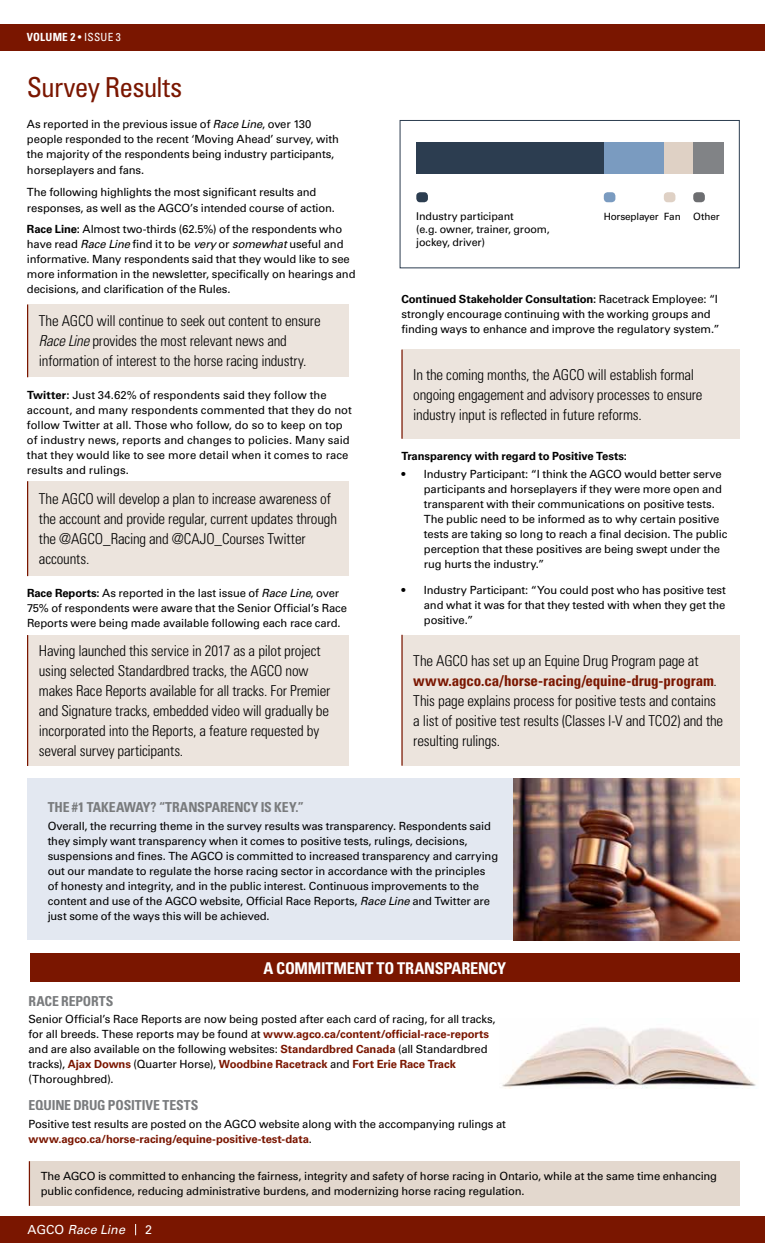
<style>
.page{position:relative;width:765px;height:1260px;background:#fff}
.page>*{position:absolute;margin:0;border:0;box-sizing:border-box;transform-origin:0 0}
.t1{font:condensed 27.5px "Univers LT Std";letter-spacing:-.03em;color:#7a1600}
.t2{font:700 condensed 16.25px "Univers LT Std";letter-spacing:-.015em;color:#fff}
.t3{font:300 condensed 15px/20px "Univers LT Std";letter-spacing:-.01em;color:#000}
.t4{font:700 condensed 13.75px "Univers LT Std";letter-spacing:-.01em;color:#797b7d}
.t5{font:italic 12.5px "Univers LT Std";letter-spacing:.005em;color:#fff}
.t6{font:12.5px "Univers LT Std";color:#fff}
.t7{font:11.25px/15px "Univers LT Std";letter-spacing:-.01em;color:#000}
.t8{font:700 11.25px "Univers LT Std";letter-spacing:-.005em;color:#000}
.t9{font:700 condensed 11.25px "Univers LT Std";letter-spacing:.02em;color:#fff}
.t10{font:10.75px/12.9px "Univers LT Std";letter-spacing:-.01em;color:#000}
.t11{font:10px "Univers LT Std";letter-spacing:-.02em;color:#000}
.s1{font-weight:400}
.s2{font-style:italic}
.s3{font-weight:700}
.s4{font-weight:700;color:#7a1600}
.s5{font-style:normal}
</style>
<div class="page">
<div style="left:0;top:1216px;width:765px;height:27px;background:#7a1600"></div>
<div style="left:0;top:24px;width:765px;height:26px;background:#7a1600"></div>
<div style="left:28px;top:305px;width:321px;height:72px;background:#ece4dd"></div>
<hr style="left:27px;top:305px;width:1px;height:72px;background:#7a1600">
<div style="left:28px;top:481px;width:321px;height:95px;background:#ece4dd"></div>
<hr style="left:27px;top:481px;width:1px;height:95px;background:#7a1600">
<div style="left:28px;top:635px;width:321px;height:131px;background:#ece4dd"></div>
<hr style="left:27px;top:635px;width:1px;height:131px;background:#7a1600">
<div style="left:402px;top:350px;width:338px;height:89px;background:#ece4dd"></div>
<hr style="left:401px;top:350px;width:2px;height:89px;background:#7a1600">
<div style="left:402px;top:635px;width:338px;height:131px;background:#ece4dd"></div>
<hr style="left:401px;top:635px;width:2px;height:131px;background:#7a1600">
<div style="left:28px;top:778px;width:711px;height:162px;background:#e3e8f1"></div>
<img style="left:513px;top:778px;width:227px;height:162px">
<img style="left:502px;top:1027px;width:254px;height:62px">
<div style="left:29px;top:1161px;width:711px;height:45px;background:#e3d8ce"></div>
<hr style="left:29px;top:1161px;width:1px;height:45px;background:#7a1600">
<div style="left:30px;top:954px;width:710px;height:28px;background:#7a1600"></div>
<div style="left:400px;top:120px;width:340px;height:148px;border:1px solid #2c3d50"></div>
<div style="left:416px;top:142px;width:200px;height:32px;background:#2c3d50"></div>
<div style="left:604px;top:142px;width:62px;height:32px;background:#7a9bc0"></div>
<div style="left:664px;top:142px;width:31px;height:32px;background:#dfd1c5"></div>
<div style="left:693px;top:142px;width:31px;height:32px;background:#818386"></div>
<div style="left:416px;top:192px;width:12px;height:10px;background:#2c3d50;border-radius:4px"></div>
<div style="left:604px;top:192px;width:11px;height:10px;background:#7a9bc0;border-radius:4px"></div>
<div style="left:664px;top:192px;width:11px;height:10px;background:#dfd1c5;border-radius:4px"></div>
<div style="left:693px;top:192px;width:12px;height:10px;background:#6d6e71;border-radius:4px"></div>
<p class="t9" style="left:27px;top:30px;width:96px">VOLUME 2 <span class="s1">• ISSUE 3</span></p>
<h1 class="t1" style="left:27px;top:70px;width:157px">Survey Results</h1>
<p class="t7" style="left:27px;top:117px;width:314px">As reported in the previous issue of <span class="s2">Race Line</span>, over 130 people responded to the recent ‘Moving Ahead’ survey, with the majority of the respondents being industry participants,</p>
<p class="t7" style="left:27px;top:160px;width:291px;line-height:21.2px">horseplayers and fans.<br>The following highlights the most significant results and</p>
<p class="t7" style="left:27px;top:197px;width:317px;line-height:21.2px">responses, as well as the AGCO’s intended course of action.<br><span class="s3">Race Line:</span> Almost two-thirds (62. 5%) of the respondents who</p>
<p class="t7" style="left:27px;top:237px;width:330px">have read <span class="s2">Race Line</span> find it to be <span class="s2">very</span> or <span class="s2">somewhat</span> useful and informative. Many respondents said that they would like to see more information in the newsletter, specifically on hearings and decisions, and clarification of the Rules.</p>
<h3 class="t3" style="left:39px;top:311px;width:283px">The AGCO will continue to seek out content to ensure<br><span class="s2">Race Line</span> provides the most relevant news and information of interest to the horse racing industry.</h3>
<p class="t7" style="left:27px;top:387px;width:326px"><span class="s3">Twitter:</span> Just 34.62% of respondents said they follow the account, and many respondents commented that they do not follow Twitter at all. Those who follow, do so to keep on top of industry news, reports and changes to policies. Many said that they would like to see more detail when it comes to race results and rulings.</p>
<h3 class="t3" style="left:39px;top:489px;width:300px">The AGCO will develop a plan to increase awareness of the account and provide regular, current updates through the @AGCO_Racing and @CAJO_Courses Twitter accounts.</h3>
<p class="t7" style="left:27px;top:586px;width:322px"><span class="s3">Race Reports:</span> As reported in the last issue of <span class="s2">Race Line</span>, over<br>75% of respondents were aware that the Senior Official’s Race<br>Reports were being made available following each race card.</p>
<p class="t3" style="left:39px;top:641px;width:293px">Having launched this service in 2017 as a pilot project using selected Standardbred tracks, the AGCO now makes Race Reports available for all tracks. For Premier and Signature tracks, embedded video will gradually be incorporated into the Reports, a feature requested by several survey participants.</p>
<p class="t10" style="left:416px;top:210px;width:135px">Industry participant<br>(e.g. owner, trainer, groom, jockey, driver)</p>
<p class="t11" style="left:604px;top:210px;width:118px">Horseplayer Fan Other</p>
<p class="t7" style="left:401px;top:292px;width:320px"><span class="s3">Continued Stakeholder Consultation:</span> Racetrack Employee: “I strongly encourage continuing with the working groups and finding ways to enhance and improve the regulatory system.”</p>
<h3 class="t3" style="left:413px;top:364px;width:291px">In the coming months, the AGCO will establish formal ongoing engagement and advisory processes to ensure industry input is reflected in future reforms.</h3>
<p class="t8" style="left:401px;top:449px;width:227px">Transparency with regard to Positive Tests:</p>
<p class="t7" style="left:424px;top:466px;width:305px;text-indent:-22px">• Industry Participant: “I think the AGCO would better serve participants and horseplayers if they were more open and transparent with their communications on positive tests.<br>The public need to be informed as to why certain positive tests are taking so long to reach a final decision. The public perception that these positives are being swept under the rug hurts the industry.”</p>
<p class="t7" style="left:424px;top:582px;width:304px;text-align:justify;text-indent:-22px">• Industry Participant: “You could post who has positive test and what it was for that they tested with when they get the positive.”</p>
<p class="t3" style="left:413px;top:650px;width:311px">The AGCO has set up an Equine Drug Program page at <span class="s4">www.agco.ca/horse-racing/equine-drug-program</span>.<br>This page explains process for positive tests and contains a list of positive test results (Classes I-V and TCO2) and the resulting rulings.</p>
<p class="t4" style="left:48px;top:799px;width:258px">THE #1 TAKEAWAY? “TRANSPARENCY IS KEY.”</p>
<p class="t7" style="left:48px;top:818px;width:452px">Overall, the recurring theme in the survey results was transparency. Respondents said they simply want transparency when it comes to positive tests, rulings, decisions, suspensions and fines. The AGCO is committed to increased transparency and carrying out our mandate to regulate the horse racing sector in accordance with the principles of honesty and integrity, and in the public interest. Continuous improvements to the content and use of the AGCO website, Official Race Reports, <span class="s2">Race Line</span> and Twitter are just some of the ways this will be achieved.</p>
<h2 class="t2" style="left:264px;top:958px;width:244px">A COMMITMENT TO TRANSPARENCY</h2>
<p class="t4" style="left:29px;top:992px;width:86px">RACE REPORTS</p>
<p class="t7" style="left:29px;top:1012px;width:469px">Senior Official’s Race Reports are now being posted after each card of racing, for all tracks, for all breeds. These reports may be found at <span class="s4">www.agco.ca/content/official-race-reports </span>and are also available on the following websites: <span class="s4">Standardbred Canada</span> (all Standardbred tracks), <span class="s4">Ajax Downs</span> (Quarter Horse), <span class="s4">Woodbine Racetrack</span> and <span class="s4">Fort Erie Race Track </span>(Thoroughbred).</p>
<p class="t4" style="left:29px;top:1096px;width:171px">EQUINE DRUG POSITIVE TESTS</p>
<p class="t7" style="left:29px;top:1116px;width:479px">Positive test results are posted on the AGCO website along with the accompanying rulings at <span class="s4">www.agco.ca/horse-racing/equine-positive-test-data</span>.</p>
<p class="t7" style="left:41px;top:1169px;width:678px">The AGCO is committed to enhancing the fairness, integrity and safety of horse racing in Ontario, while at the same time enhancing public confidence, reducing administrative burdens, and modernizing horse racing regulation.</p>
<p class="t5" style="left:28px;top:1222px;width:99px"><span class="s5">AGCO</span> Race Line</p>
<p class="t6" style="left:145px;top:1222px;width:8px">2</p>
</div>
